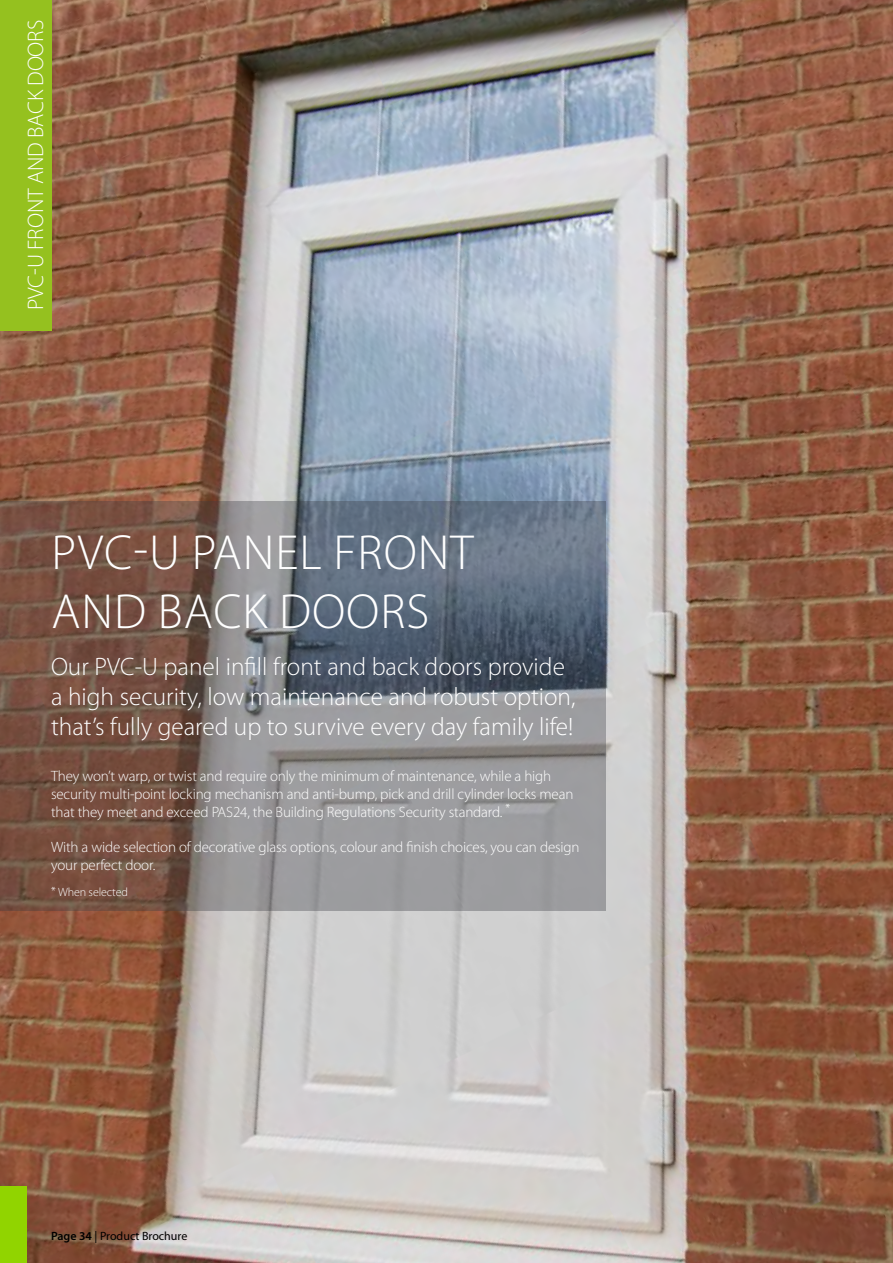
<style>
.page{position:relative;width:893px;height:1263px;background:#fff}
.page>*{position:absolute;margin:0;border:0;box-sizing:border-box;transform-origin:0 0}
.t1{font:300 49.5px/59.4px "Myriad Pro";letter-spacing:.02em;color:#fff}
.t2{font:300 25.35px/30.3px "Myriad Pro";color:#fff}
.t3{font:300 22.5px "Myriad Pro";letter-spacing:-.005em;color:#fff}
.t4{font:300 15px/18px "Myriad Pro";letter-spacing:-.01em;color:#fff}
.t5{font:12px "Myriad Pro";color:#000}
.t6{font:300 12px "Myriad Pro";letter-spacing:-.01em;color:#fff}
.s1{font-weight:600}
</style>
<div class="page">
<img style="left:0;top:0;width:893px;height:1263px">
<svg style="left:0;top:501px;width:605px;height:410px;background:#7b7272"></svg>
<div style="left:0;top:0;width:52px;height:330px;background:#95c11f"></div>
<div style="left:0;top:1186px;width:26px;height:77px;background:#91d400"></div>
<h3 class="t3" style="left:22px;top:310px;width:292px;rotate:-90deg">PVC-U FRONT AND BACK DOORS</h3>
<h1 class="t1" style="left:52px;top:522px;width:423px">PVC-U PANEL FRONT<br>AND BACK DOORS</h1>
<h2 class="t2" style="left:51px;top:651px;width:526px">Our PVC-U panel infill front and back doors provide a high security, low maintenance and robust option, that’s fully geared up to survive every day family life!</h2>
<p class="t4" style="left:51px;top:767px;width:524px">They won’t warp, or twist and require only the minimum of maintenance, while a high security multi-point locking mechanism and anti-bump, pick and drill cylinder locks mean that they meet and exceed PAS24, the Building Regulations Security standard. <sup>*</sup></p>
<p class="t4" style="left:51px;top:838px;width:530px">With a wide selection of decorative glass options, colour and finish choices, you can design your perfect door.</p>
<p class="t6" style="left:51px;top:885px;width:78px">* When selected</p>
<p class="t5" style="left:51px;top:1229px;width:138px"><span class="s1">Page 34</span> | Product Brochure</p>
</div>
